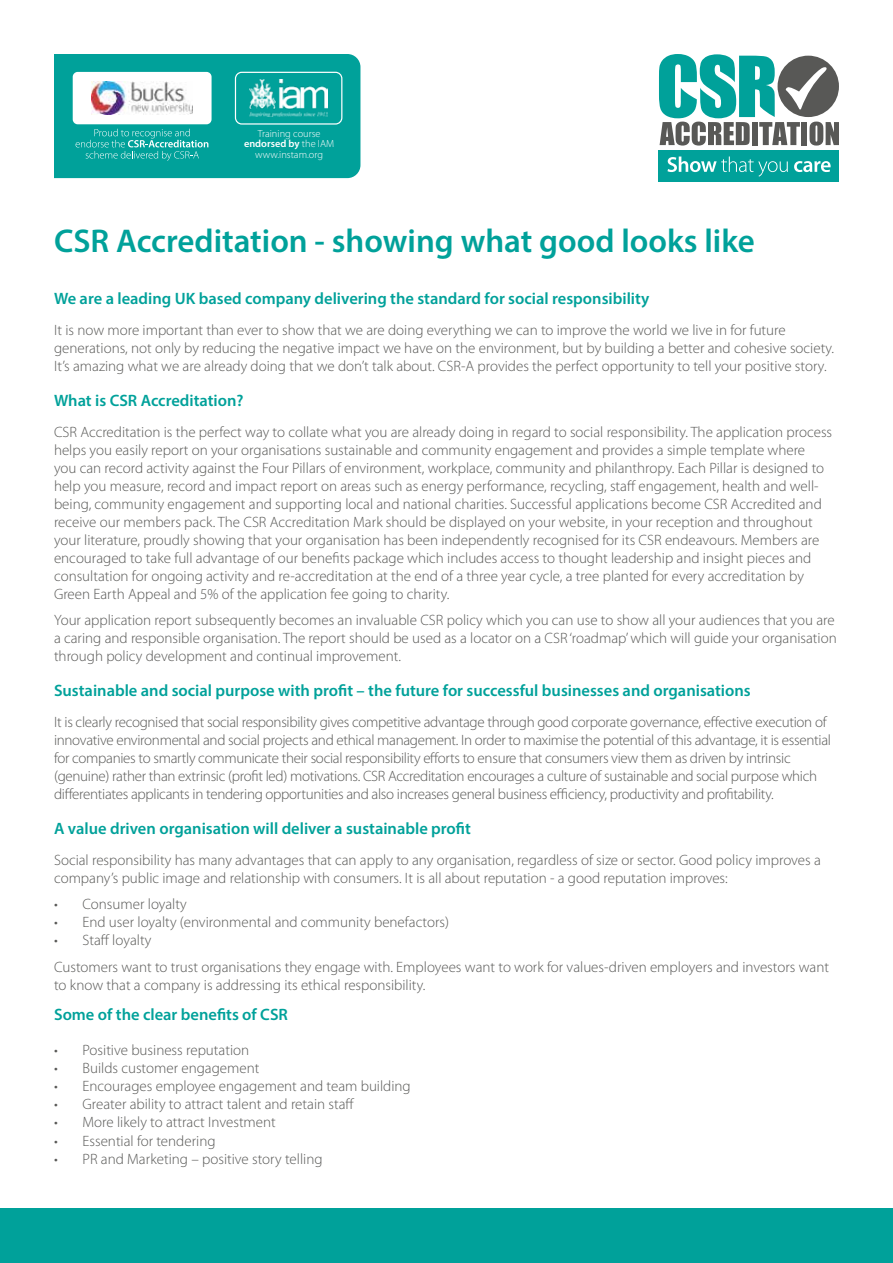
<style>
.page{position:relative;width:893px;height:1263px;background:#fff}
.page>*{position:absolute;margin:0;border:0;box-sizing:border-box;transform-origin:0 0}
.t1{font:600 33px "Myriad Pro";color:#00a19a}
.t2{font:600 16.5px "Myriad Pro";color:#00a19a}
.t3{font:300 15px/18px "Myriad Pro";color:#585856}
.t4{font:300 15px/18px "Myriad Pro";letter-spacing:-.02em;color:#585856}
.t5{font:300 10.35px/10.9px "Myriad Pro";color:#fff;text-align:center}
.s1{font-weight:600}
</style>
<div class="page">
<svg style="left:659px;top:54px;width:180px;height:92px"></svg>
<div style="left:659px;top:150px;width:180px;height:31px;background:#00a19a"></div>
<svg style="left:667px;top:156px;width:121px;height:21px"></svg>
<svg style="left:794px;top:161px;width:37px;height:11px"></svg>
<svg style="left:54px;top:54px;width:306px;height:124px;background:#08a49d"></svg>
<div style="left:73px;top:72px;width:139px;height:52px;background:#fff;border-radius:5px"></div>
<img style="left:92px;top:82px;width:100px;height:33px">
<img style="left:250px;top:80px;width:78px;height:36px">
<div style="left:235px;top:72px;width:107px;height:53px;border:1px solid #fff;border-radius:6px"></div>
<div style="left:0;top:1209px;width:893px;height:54px;background:#00a19a"></div>
<p class="t5" style="left:244px;top:128px;width:92px">Training course <span class="s1">endorsed by</span> the IAM www.instam.org</p>
<h1 class="t1" style="left:54px;top:220px;width:702px">CSR Accreditation - showing what good looks like</h1>
<p class="t2" style="left:54px;top:288px;width:597px">We are a leading UK based company delivering the standard for social responsibility</p>
<p class="t3" style="left:54px;top:321px;width:782px">It is now more important than ever to show that we are doing everything we can to improve the world we live in for future generations, not only by reducing the negative impact we have on the environment, but by building a better and cohesive society.<br>It’s amazing what we are already doing that we don’t talk about. CSR-A provides the perfect opportunity to tell your positive story.</p>
<p class="t2" style="left:54px;top:390px;width:191px">What is CSR Accreditation?</p>
<p class="t3" style="left:54px;top:423px;width:780px">CSR Accreditation is the perfect way to collate what you are already doing in regard to social responsibility. The application process helps you easily report on your organisations sustainable and community engagement and provides a simple template where<br>you can record activity against the Four Pillars of environment, workplace, community and philanthropy. Each Pillar is designed to help you measure, record and impact report on areas such as energy performance, recycling, staff engagement, health and well&shy;being, community engagement and supporting local and national charities. Successful applications become CSR Accredited and receive our members pack. The CSR Accreditation Mark should be displayed on your website, in your reception and throughout your literature, proudly showing that your organisation has been independently recognised for its CSR endeavours. Members are encouraged to take full advantage of our benefits package which includes access to thought leadership and insight pieces and consultation for ongoing activity and re-accreditation at the end of a three year cycle, a tree planted for every accreditation by Green Earth Appeal and 5% of the application fee going to charity.</p>
<p class="t3" style="left:54px;top:611px;width:784px">Your application report subsequently becomes an invaluable CSR policy which you can use to show all your audiences that you are a caring and responsible organisation. The report should be used as a locator on a CSR ‘roadmap’ which will guide your organisation through policy development and continual improvement.</p>
<p class="t2" style="left:54px;top:680px;width:698px">Sustainable and social purpose with profit – the future for successful businesses and organisations</p>
<p class="t4" style="left:54px;top:713px;width:778px">It is clearly recognised that social responsibility gives competitive advantage through good corporate governance, effective execution of innovative environmental and social projects and ethical management. In order to maximise the potential of this advantage, it is essential for companies to smartly communicate their social responsibility efforts to ensure that consumers view them as driven by intrinsic (genuine) rather than extrinsic (profit led) motivations. CSR Accreditation encourages a culture of sustainable and social purpose which differentiates applicants in tendering opportunities and also increases general business efficiency, productivity and profitability.</p>
<p class="t2" style="left:54px;top:818px;width:418px">A value driven organisation will deliver a sustainable profit</p>
<p class="t3" style="left:54px;top:851px;width:768px">Social responsibility has many advantages that can apply to any organisation, regardless of size or sector. Good policy improves a company’s public image and relationship with consumers. It is all about reputation - a good reputation improves:</p>
<p class="t3" style="left:54px;top:895px;width:134px">• Consumer loyalty</p>
<p class="t3" style="left:54px;top:913px;width:397px">• End user loyalty (environmental and community benefactors)</p>
<p class="t3" style="left:54px;top:927px;width:776px;line-height:26.5px">• Staff loyalty<br>Customers want to trust organisations they engage with. Employees want to work for values-driven employers and investors want</p>
<p class="t3" style="left:54px;top:976px;width:373px">to know that a company is addressing its ethical responsibility.</p>
<p class="t2" style="left:54px;top:1004px;width:235px">Some of the clear benefits of CSR</p>
<p class="t3" style="left:54px;top:1042px;width:197px">• Positive business reputation</p>
<p class="t3" style="left:54px;top:1060px;width:207px">• Builds customer engagement</p>
<p class="t3" style="left:54px;top:1078px;width:358px">• Encourages employee engagement and team building</p>
<p class="t3" style="left:54px;top:1096px;width:302px">• Greater ability to attract talent and retain staff</p>
<p class="t3" style="left:54px;top:1114px;width:223px">• More likely to attract Investment</p>
<p class="t3" style="left:54px;top:1132px;width:163px">• Essential for tendering</p>
<p class="t3" style="left:54px;top:1150px;width:270px">• PR and Marketing – positive story telling</p>
</div>
